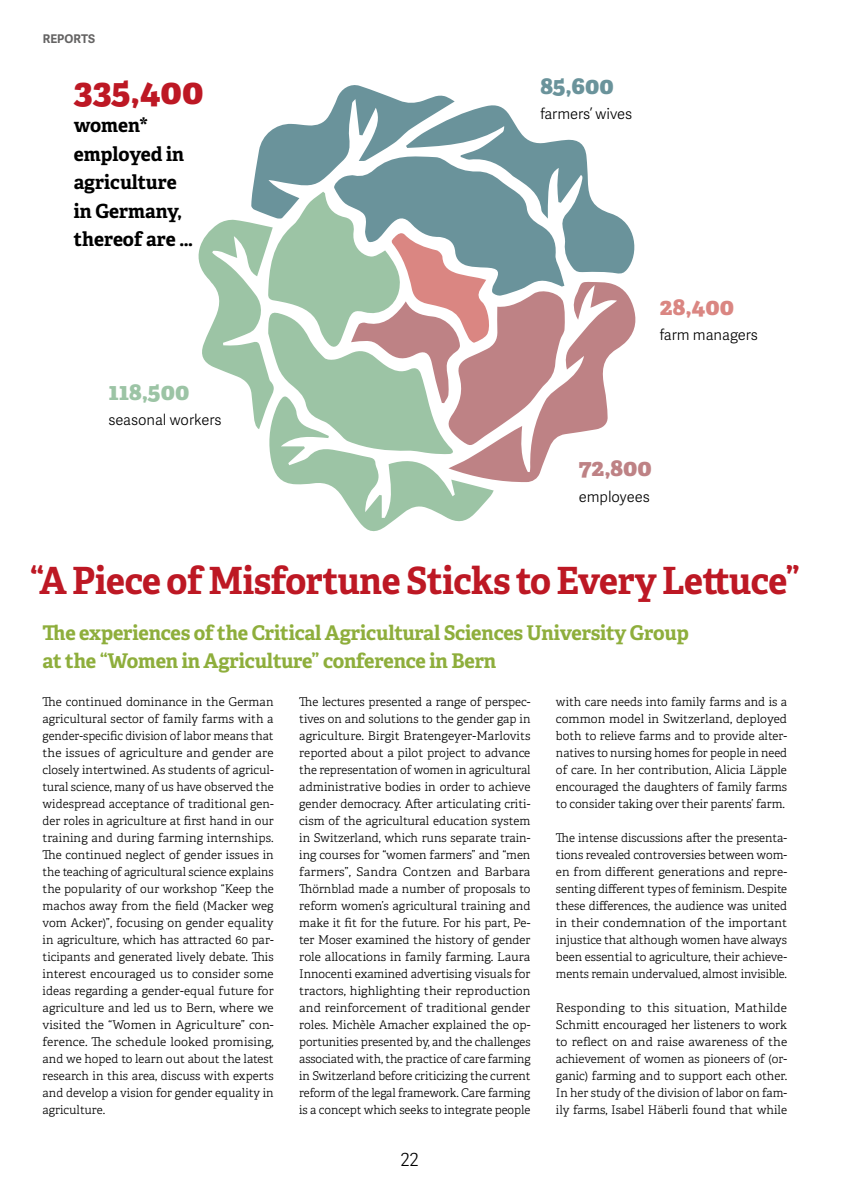
<style>
.page{position:relative;width:851px;height:1191px;background:#fff}
.page>*{position:absolute;margin:0;border:0;box-sizing:border-box;transform-origin:0 0}
.Headlines{font:700 37.5px "Adelle";letter-spacing:-.01em;color:#bd1824;scale:.96 1}
.Copy{font:800 36px "Adelle";color:#bd1824}
.Copy-2{font:800 24px "Adelle";color:#9cc4a5}
.Copy-3{font:800 24px "Adelle";color:#6a939b}
.Copy-4{font:800 24px "Adelle";color:#da8682}
.Copy-5{font:800 24px "Adelle";color:#be8285}
.subline_grosser_abst{font:700 20.25px/28.5px "Adelle";letter-spacing:-.01em;color:#8eae3c}
.Copy-6{font:700 19.5px/28.5px "Adelle";color:#000}
.t1{font:300 18px "Adelle Sans";color:#000}
.Copy-7{font:300 15px "Adelle Sans";color:#000}
.Copy-8{font:300 12px/17px "Adelle";letter-spacing:-.005em;color:#000;text-align:justify}
.t2{font:700 12px "Adelle Sans";letter-spacing:.005em;color:#646363}
</style>
<div class="page">
<svg style="left:198px;top:85px;width:438px;height:447px"></svg>
<p class="t2" style="left:43px;top:32px;width:54px">REPORTS</p>
<p class="Copy" style="left:74px;top:67px;width:131px">335,400</p>
<p class="Copy-6" style="left:74px;top:111px;width:121px">women* employed in agriculture in Germany, thereof are …</p>
<p class="Copy-2" style="left:108px;top:376px;width:82px">118,500</p>
<p class="Copy-7" style="left:108px;top:411px;width:115px">seasonal workers</p>
<p class="Copy-3" style="left:540px;top:69px;width:75px">85,600</p>
<p class="Copy-7" style="left:540px;top:105px;width:93px">farmers’ wives</p>
<p class="Copy-4" style="left:659px;top:291px;width:76px">28,400</p>
<p class="Copy-7" style="left:659px;top:326px;width:100px">farm managers</p>
<p class="Copy-5" style="left:578px;top:452px;width:75px">72,800</p>
<p class="Copy-7" style="left:578px;top:488px;width:73px">employees</p>
<p class="Headlines" style="left:30px;top:557px;width:803px">“A Piece of Misfortune Sticks to Every Lettuce”</p>
<p class="subline_grosser_abst" style="left:43px;top:618px;width:647px">The experiences of the Critical Agricultural Sciences University Group at the “Women in Agriculture” conference in Bern</p>
<p class="Copy-8" style="left:43px;top:693px;width:233px">The continued dominance in the German agricultural sector of family farms with a gender-specific division of labor means that the issues of agriculture and gender are closely intertwined. As students of agricul&shy;tural science, many of us have observed the widespread acceptance of traditional gen&shy;der roles in agriculture at first hand in our training and during farming internships.<br>The continued neglect of gender issues in the teaching of agricultural science explains the popularity of our workshop “Keep the machos away from the field (Macker weg vom Acker)”, focusing on gender equality in agriculture, which has attracted 60 par&shy;ticipants and generated lively debate. This interest encouraged us to consider some ideas regarding a gender-equal future for agriculture and led us to Bern, where we visited the “Women in Agriculture” con&shy;ference. The schedule looked promising, and we hoped to learn out about the latest research in this area, discuss with experts and develop a vision for gender equality in agriculture.</p>
<p class="Copy-8" style="left:299px;top:693px;width:233px">The lectures presented a range of perspec&shy;tives on and solutions to the gender gap in agriculture. Birgit Bratengeyer-Marlovits reported about a pilot project to advance the representation of women in agricultural administrative bodies in order to achieve gender democracy. After articulating criti&shy;cism of the agricultural education system in Switzerland, which runs separate train&shy;ing courses for “women farmers” and “men farmers”, Sandra Contzen and Barbara Thörnblad made a number of proposals to reform women’s agricultural training and make it fit for the future. For his part, Pe&shy;ter Moser examined the history of gender role allocations in family farming. Laura Innocenti examined advertising visuals for tractors, highlighting their reproduction and reinforcement of traditional gender roles. Michèle Amacher explained the op&shy;portunities presented by, and the challenges associated with, the practice of care farming in Switzerland before criticizing the current reform of the legal framework. Care farming is a concept which seeks to integrate people</p>
<p class="Copy-8" style="left:556px;top:693px;width:233px">with care needs into family farms and is a common model in Switzerland, deployed both to relieve farms and to provide alter&shy;natives to nursing homes for people in need of care. In her contribution, Alicia Läpple encouraged the daughters of family farms to consider taking over their parents’ farm.</p>
<p class="Copy-8" style="left:556px;top:829px;width:233px">The intense discussions after the presenta&shy;tions revealed controversies between wom&shy;en from different generations and repre&shy;senting different types of feminism. Despite these differences, the audience was united in their condemnation of the important injustice that although women have always been essential to agriculture, their achieve&shy;ments remain undervalued, almost invisible.</p>
<p class="Copy-8" style="left:556px;top:999px;width:233px">Responding to this situation, Mathilde Schmitt encouraged her listeners to work to reflect on and raise awareness of the achievement of women as pioneers of (or&shy;ganic) farming and to support each other.<br>In her study of the division of labor on fam&shy;ily farms, Isabel Häberli found that while</p>
<h3 class="t1" style="left:400px;top:1149px;width:20px">22</h3>
</div>
